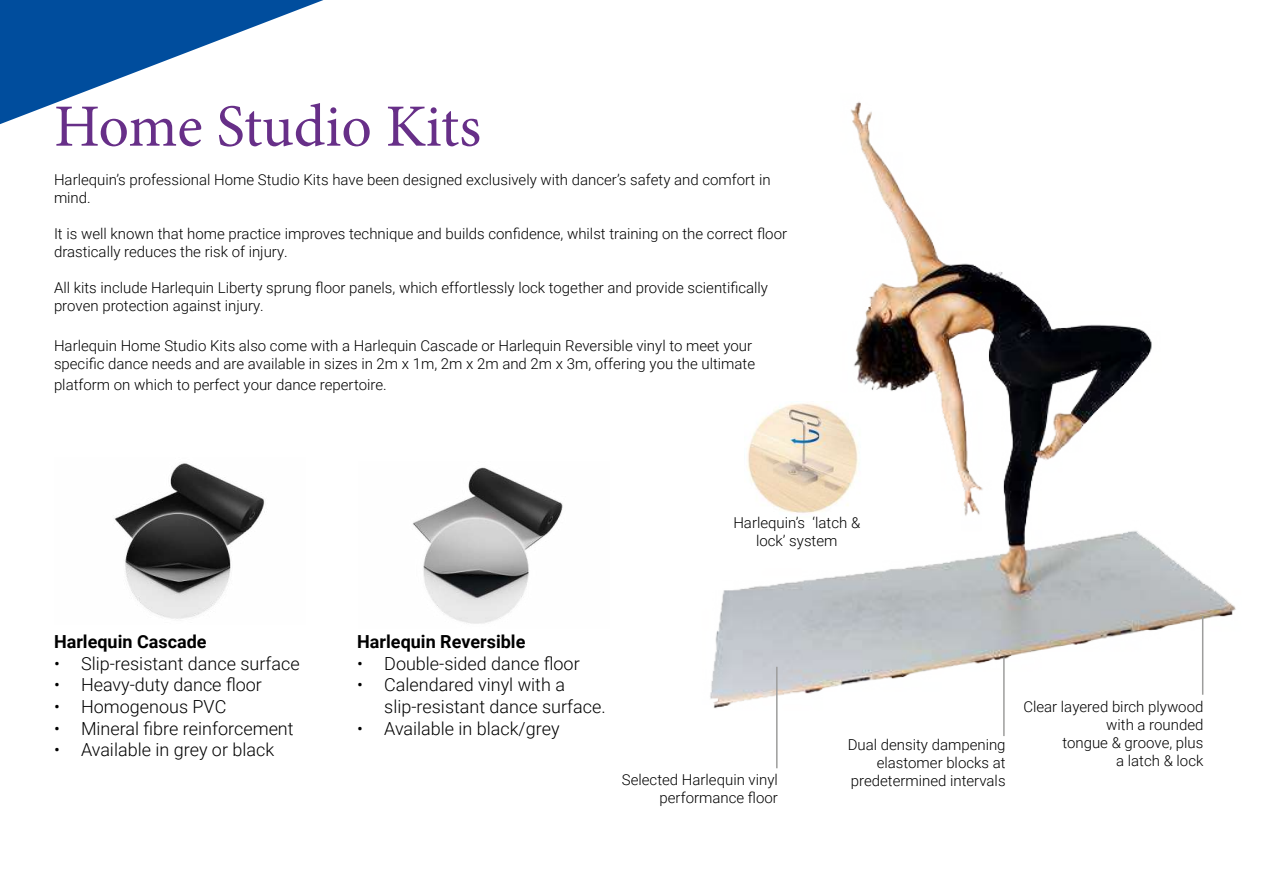
<style>
.page{position:relative;width:1263px;height:893px;background:#fff}
.page>*{position:absolute;margin:0;border:0;box-sizing:border-box;transform-origin:0 0}
.t1{font:60px "Minion Pro";letter-spacing:-.005em;color:#672f88}
.t2{font:300 18px/21.6px "Roboto";color:#000}
.t3{font:700 18px "Roboto";color:#000}
.t4{font:300 15px/18px "Roboto";color:#000}
</style>
<div class="page">
<svg style="left:0;top:0;width:323px;height:124px"></svg>
<img style="left:114px;top:463px;width:151px;height:156px">
<img style="left:413px;top:467px;width:131px;height:157px">
<img style="left:544px;top:102px;width:692px;height:615px">
<hr style="left:776px;top:667px;width:1px;height:101px;background:#9d9d9c">
<hr style="left:1003px;top:657px;width:2px;height:79px;background:#9d9d9c">
<hr style="left:1202px;top:616px;width:1px;height:79px;background:#9d9d9c">
<img style="left:745px;top:402px;width:116px;height:117px">
<h1 class="t1" style="left:54px;top:86px;width:429px">Home Studio Kits</h1>
<p class="t4" style="left:54px;top:170px;width:718px">Harlequin’s professional Home Studio Kits have been designed exclusively with dancer’s safety and comfort in mind.</p>
<p class="t4" style="left:54px;top:224px;width:735px">It is well known that home practice improves technique and builds confidence, whilst training on the correct floor drastically reduces the risk of injury.</p>
<p class="t4" style="left:54px;top:278px;width:715px">All kits include Harlequin Liberty sprung floor panels, which effortlessly lock together and provide scientifically proven protection against injury.</p>
<p class="t4" style="left:54px;top:336px;width:703px">Harlequin Home Studio Kits also come with a Harlequin Cascade or Harlequin Reversible vinyl to meet your specific dance needs and are available in sizes in 2m x 1m, 2m x 2m and 2m x 3m, offering you the ultimate</p>
<p class="t4" style="left:54px;top:375px;width:334px">platform on which to perfect your dance repertoire.</p>
<p class="t3" style="left:54px;top:629px;width:154px">Harlequin Cascade</p>
<p class="t2" style="left:54px;top:652px;width:247px">• Slip-resistant dance surface</p>
<p class="t2" style="left:54px;top:673px;width:209px">• Heavy-duty dance floor</p>
<p class="t2" style="left:54px;top:695px;width:174px">• Homogenous PVC</p>
<p class="t2" style="left:54px;top:717px;width:241px">• Mineral fibre reinforcement</p>
<p class="t2" style="left:54px;top:738px;width:222px">• Available in grey or black</p>
<p class="t4" style="left:733px;top:513px;width:128px;text-align:center">Harlequin’s ‘latch &amp; lock’ system</p>
<p class="t3" style="left:357px;top:629px;width:170px">Harlequin Reversible</p>
<p class="t2" style="left:357px;top:652px;width:224px">• Double-sided dance floor</p>
<p class="t2" style="left:384px;top:673px;width:223px;text-indent:-27px">• Calendared vinyl with a slip-resistant dance surface.</p>
<p class="t2" style="left:357px;top:717px;width:204px">• Available in black/grey</p>
<p class="t4" style="left:622px;top:770px;width:157px;text-align:right">Selected Harlequin vinyl performance floor</p>
<p class="t4" style="left:848px;top:735px;width:159px;text-align:right">Dual density dampening elastomer blocks at predetermined intervals</p>
<p class="t4" style="left:1023px;top:697px;width:182px;text-align:right">Clear layered birch plywood with a rounded<br>tongue &amp; groove, plus<br>a latch &amp; lock</p>
</div>
